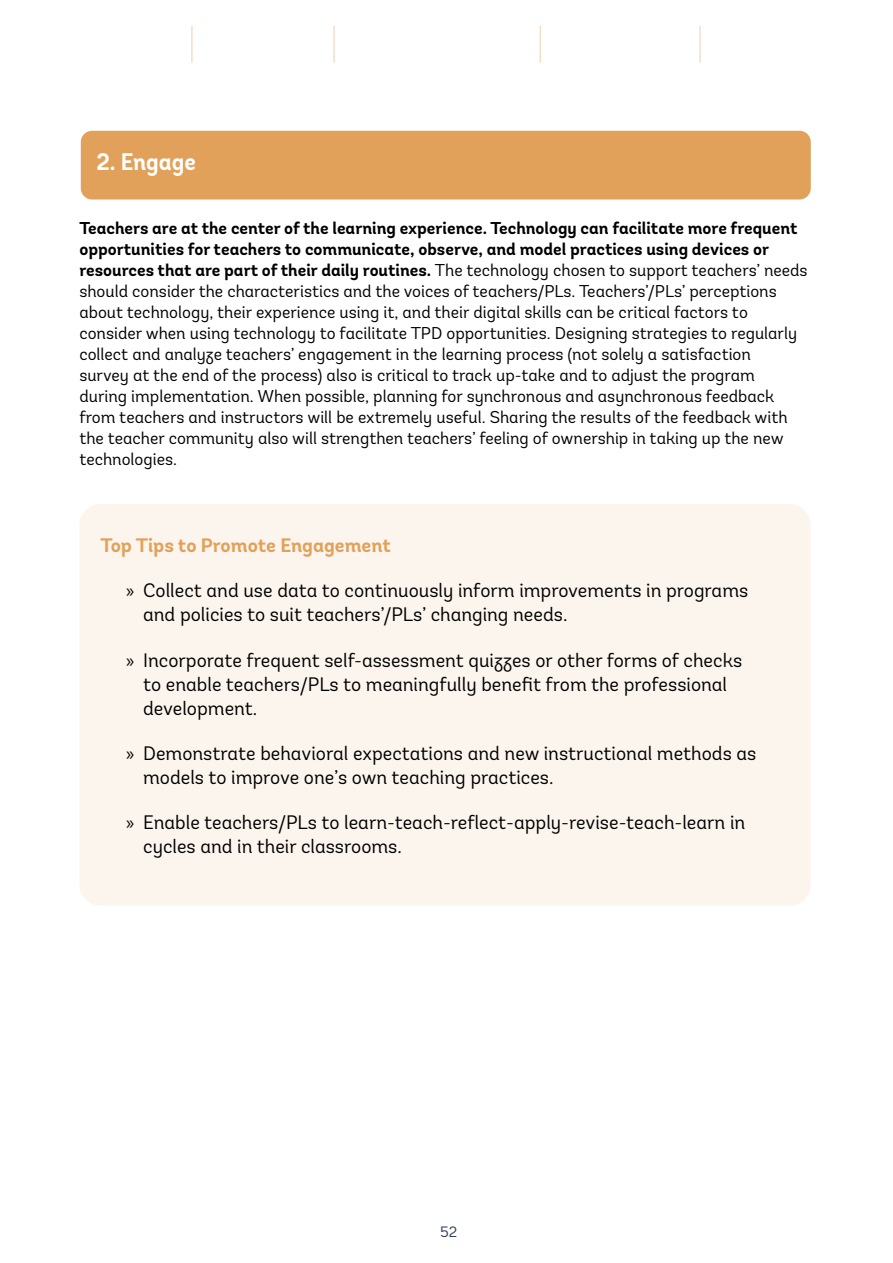
<style>
.page{position:relative;width:893px;height:1263px;background:#fff}
.page>*{position:absolute;margin:0;border:0;box-sizing:border-box;transform-origin:0 0}
.t1{font:700 24px "Andes";color:#fff;scale:.95 1}
.t2{font:19.5px/24px "Andes";color:#000}
.t3{font:700 19.5px "Andes";color:#e1a15a}
.t4{font:17.1px/21px "Andes";color:#000}
.t5{font:15px "Andes";color:#313f57}
.s1{font-weight:700}
.s2{font-family:"Myriad Pro"}
</style>
<div class="page">
<hr style="left:191px;top:26px;width:1px;height:37px;background:#e1a15a">
<hr style="left:333px;top:26px;width:2px;height:37px;background:#e1a15a">
<hr style="left:540px;top:26px;width:1px;height:37px;background:#e1a15a">
<hr style="left:699px;top:26px;width:1px;height:37px;background:#e1a15a">
<div style="left:79px;top:504px;width:732px;height:402px;background:#fcf5ee;border-radius:21px"></div>
<div style="left:81px;top:131px;width:730px;height:68px;background:#e1a15a;border-radius:11px"></div>
<h1 class="t1" style="left:96px;top:147px;width:106px">2. Engage</h1>
<p class="t4" style="left:79px;top:217px;width:730px"><span class="s1">Teachers are at the center of the learning experience. Technology can facilitate more frequent opportunities for teachers to communicate, observe, and model practices using devices or resources that are part of their daily routines.</span> The technology chosen to support teachers’ needs should consider the characteristics and the voices of teachers/PLs. Teachers’/PLs’ perceptions about technology, their experience using it, and their digital skills can be critical factors to consider when using technology to facilitate TPD opportunities. Designing strategies to regularly collect and analyze teachers’ engagement in the learning process (not solely a satisfaction<br>survey at the end of the process) also is critical to track up-take and to adjust the program<br>during implementation. When possible, planning for synchronous and asynchronous feedback from teachers and instructors will be extremely useful. Sharing the results of the feedback with the teacher community also will strengthen teachers’ feeling of ownership in taking up the new technologies.</p>
<p class="t3" style="left:101px;top:533px;width:292px">Top Tips to Promote Engagement</p>
<p class="t2" style="left:143px;top:579px;width:607px;text-indent:-17px"><span class="s2">»</span> Collect and use data to continuously inform improvements in programs and policies to suit teachers’/PLs’ changing needs.</p>
<p class="t2" style="left:143px;top:648px;width:601px;text-indent:-17px"><span class="s2">»</span> Incorporate frequent self-assessment quizzes or other forms of checks to enable teachers/PLs to meaningfully benefit from the professional development.</p>
<p class="t2" style="left:143px;top:741px;width:615px;text-indent:-17px"><span class="s2">»</span> Demonstrate behavioral expectations and new instructional methods as models to improve one’s own teaching practices.</p>
<p class="t2" style="left:143px;top:810px;width:604px;text-indent:-17px"><span class="s2">»</span> Enable teachers/PLs to learn-teach-reflect-apply-revise-teach-learn in cycles and in their classrooms.</p>
<p class="t5" style="left:440px;top:1223px;width:19px">52</p>
</div>
